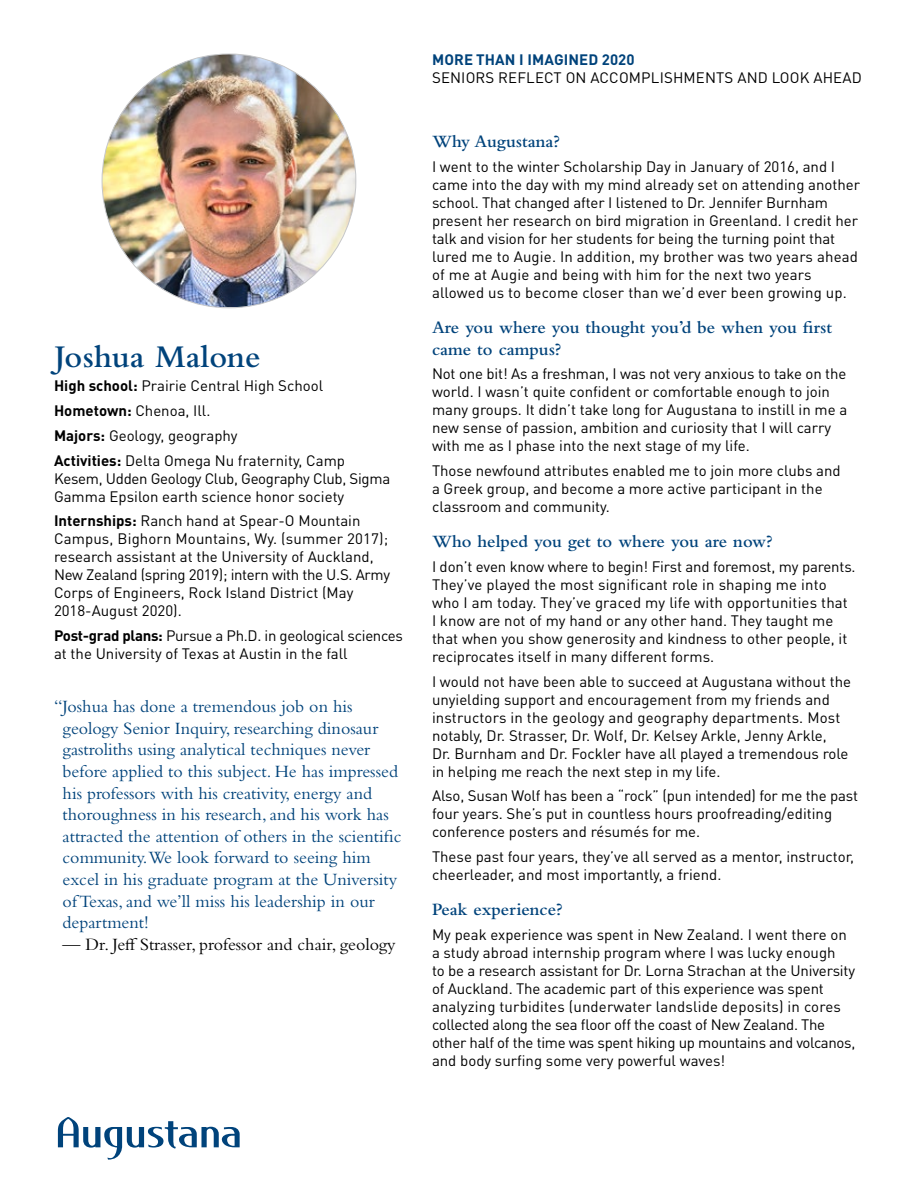
<style>
.page{position:relative;width:918px;height:1188px;background:#fff}
.page>*{position:absolute;margin:0;border:0;box-sizing:border-box;transform-origin:0 0}
.t1{font:600 33px "Bembo Std";color:#00437b}
.t2{font:18px/21.6px "Bembo Std";color:#00437b}
.t3{font:600 18px/21.6px "Bembo Std";color:#00437b}
.t4{font:18px "Bembo Std";color:#000}
.t5{font:15px/18px "DINOT";color:#000}
.t6{font:15px/18px "DINOT";letter-spacing:-.02em;color:#000}
.t7{font:700 15px "DINOT";letter-spacing:.01em;color:#00437b}
.s1{font-weight:700}
</style>
<div class="page">
<svg style="left:58px;top:1117px;width:182px;height:43px"></svg>
<img style="left:102px;top:54px;width:254px;height:253px">
<h1 class="t1" style="left:54px;top:338px;width:208px">Joshua Malone</h1>
<p class="t5" style="left:54px;top:373px;width:293px;line-height:24.8px"><span class="s1">High school:</span> Prairie Central High School <span class="s1">Hometown:</span> Chenoa, Ill.<br><span class="s1">Majors:</span> Geology, geography<br><span class="s1">Activities:</span> Delta Omega Nu fraternity, Camp</p>
<p class="t6" style="left:54px;top:469px;width:338px">Kesem, Udden Geology Club, Geography Club, Sigma<br>Gamma Epsilon earth science honor society</p>
<p class="t5" style="left:54px;top:511px;width:338px"><span class="s1">Internships:</span> Ranch hand at Spear-O Mountain Campus, Bighorn Mountains, Wy. (summer 2017); research assistant at the University of Auckland, New Zealand (spring 2019); intern with the U.S. Army Corps of Engineers, Rock Island District (May 2018-August 2020).</p>
<p class="t5" style="left:54px;top:626px;width:351px"><span class="s1">Post-grad plans:</span> Pursue a Ph.D. in geological sciences at the University of Texas at Austin in the fall</p>
<p class="t2" style="left:63px;top:696px;width:340px;text-indent:-9px">“Joshua has done a tremendous job on his geology Senior Inquiry, researching dinosaur gastroliths using analytical techniques never before applied to this subject. He has impressed his professors with his creativity, energy and thoroughness in his research, and his work has attracted the attention of others in the scientific community.We look forward to seeing him excel in his graduate program at the University of Texas, and we’ll miss his leadership in our department!</p>
<p class="t4" style="left:63px;top:934px;width:334px">— Dr. Jeff Strasser, professor and chair, geology</p>
<p class="t7" style="left:432px;top:50px;width:204px">MORE THAN I IMAGINED 2020</p>
<p class="t5" style="left:432px;top:68px;width:431px">SENIORS REFLECT ON ACCOMPLISHMENTS AND LOOK AHEAD</p>
<p class="t3" style="left:432px;top:131px;width:129px">Why Augustana?</p>
<p class="t5" style="left:432px;top:157px;width:430px">I went to the winter Scholarship Day in January of 2016, and I came into the day with my mind already set on attending another school. That changed after I listened to Dr. Jennifer Burnham present her research on bird migration in Greenland. I credit her talk and vision for her students for being the turning point that lured me to Augie. In addition, my brother was two years ahead of me at Augie and being with him for the next two years allowed us to become closer than we’d ever been growing up.</p>
<p class="t3" style="left:432px;top:317px;width:402px">Are you where you thought you’d be when you first came to campus?</p>
<p class="t5" style="left:432px;top:364px;width:417px">Not one bit! As a freshman, I was not very anxious to take on the world. I wasn’t quite confident or comfortable enough to join many groups. It didn’t take long for Augustana to instill in me a new sense of passion, ambition and curiosity that I will carry with me as I phase into the next stage of my life.</p>
<p class="t5" style="left:432px;top:461px;width:410px">Those newfound attributes enabled me to join more clubs and a Greek group, and become a more active participant in the classroom and community.</p>
<p class="t3" style="left:432px;top:531px;width:342px">Who helped you get to where you are now?</p>
<p class="t5" style="left:432px;top:557px;width:425px">I don’t even know where to begin! First and foremost, my parents.<br>They’ve played the most significant role in shaping me into who I am today. They’ve graced my life with opportunities that I know are not of my hand or any other hand. They taught me that when you show generosity and kindness to other people, it reciprocates itself in many different forms.</p>
<p class="t5" style="left:432px;top:672px;width:421px">I would not have been able to succeed at Augustana without the unyielding support and encouragement from my friends and instructors in the geology and geography departments. Most notably, Dr. Strasser, Dr. Wolf, Dr. Kelsey Arkle, Jenny Arkle,<br>Dr. Burnham and Dr. Fockler have all played a tremendous role in helping me reach the next step in my life.</p>
<p class="t5" style="left:432px;top:786px;width:428px">Also, Susan Wolf has been a “rock” (pun intended) for me the past four years. She’s put in countless hours proofreading/editing conference posters and résumés for me.</p>
<p class="t5" style="left:432px;top:847px;width:424px">These past four years, they’ve all served as a mentor, instructor, cheerleader, and most importantly, a friend.</p>
<p class="t3" style="left:432px;top:899px;width:132px">Peak experience?</p>
<p class="t5" style="left:432px;top:925px;width:425px">My peak experience was spent in New Zealand. I went there on a study abroad internship program where I was lucky enough<br>to be a research assistant for Dr. Lorna Strachan at the University of Auckland. The academic part of this experience was spent analyzing turbidites (underwater landslide deposits) in cores collected along the sea floor off the coast of New Zealand. The other half of the time was spent hiking up mountains and volcanos, and body surfing some very powerful waves!</p>
</div>
